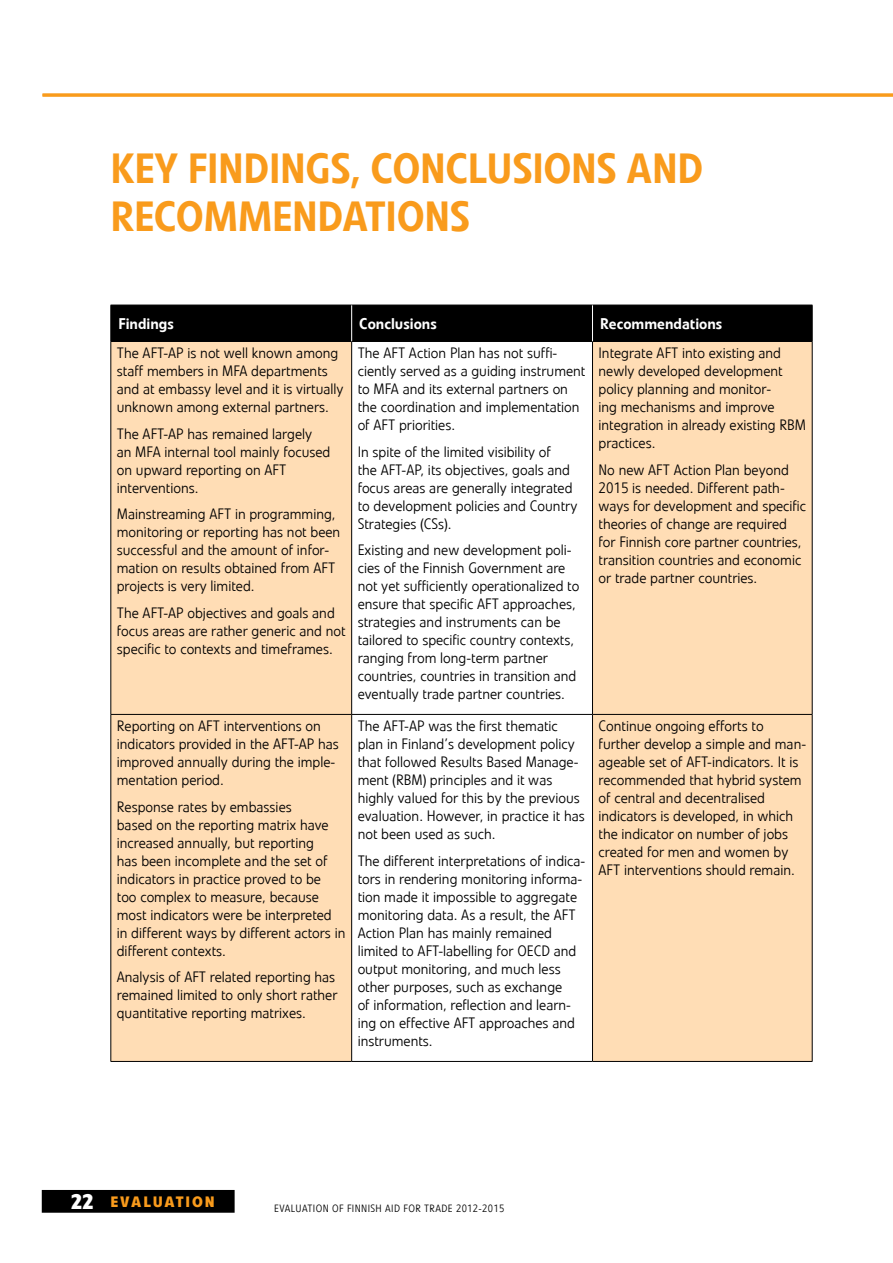
<style>
.page{position:relative;width:893px;height:1263px;background:#fff}
.page>*{position:absolute;margin:0;border:0;box-sizing:border-box;transform-origin:0 0}
._1__Otsikko__ei_nume{font:500 42px/48px "Veto Com";letter-spacing:-.01em;color:#f99b1c}
.Taulukko_10_pt_nega{font:500 15.45px "Veto Com";color:#fff}
.Taulukko_Mammy{font:300 15px/18px "Veto Com";color:#000}
.t1{font:700 15px "Veto Com";letter-spacing:.12em;color:#f99b1c;scale:1.05 1}
.t2{font:300 10.5px "Veto Com";letter-spacing:.035em;color:#000}
.s1{font-size:21px;color:#fff}
</style>
<div class="page">
<div style="left:43px;top:1191px;width:191px;height:21px;background:#000"></div>
<div style="left:42px;top:1190px;width:193px;height:23px;border:2px solid #000"></div>
<hr style="left:43px;top:94px;width:850px;height:3px;background:#f99b1c">
<div style="left:112px;top:306px;width:700px;height:35px;background:#000"></div>
<svg style="left:112px;top:342px;width:700px;height:719px;fill:#ffddb5"></svg>
<hr style="left:111px;top:305px;width:241px;height:1px;background:#000">
<hr style="left:111px;top:305px;width:1px;height:36px;background:#000">
<hr style="left:352px;top:305px;width:240px;height:1px;background:#000">
<hr style="left:592px;top:305px;width:220px;height:1px;background:#000">
<hr style="left:812px;top:305px;width:1px;height:36px;background:#000">
<hr style="left:111px;top:341px;width:241px;height:1px;background:#000">
<hr style="left:111px;top:342px;width:1px;height:372px;background:#000">
<hr style="left:352px;top:341px;width:240px;height:1px;background:#000">
<hr style="left:351px;top:342px;width:1px;height:372px;background:#000">
<hr style="left:111px;top:714px;width:241px;height:1px;background:#000">
<hr style="left:111px;top:715px;width:1px;height:346px;background:#000">
<hr style="left:352px;top:714px;width:240px;height:1px;background:#000">
<hr style="left:351px;top:715px;width:1px;height:346px;background:#000">
<hr style="left:111px;top:1061px;width:241px;height:1px;background:#000">
<hr style="left:352px;top:1061px;width:240px;height:1px;background:#000">
<hr style="left:592px;top:341px;width:220px;height:1px;background:#000">
<hr style="left:592px;top:342px;width:1px;height:372px;background:#000">
<hr style="left:812px;top:342px;width:1px;height:372px;background:#000">
<hr style="left:592px;top:714px;width:220px;height:1px;background:#000">
<hr style="left:592px;top:715px;width:1px;height:346px;background:#000">
<hr style="left:812px;top:715px;width:1px;height:346px;background:#000">
<hr style="left:592px;top:1061px;width:220px;height:1px;background:#000">
<hr style="left:351px;top:305px;width:1px;height:36px;background:#fff">
<hr style="left:592px;top:305px;width:1px;height:36px;background:#fff">
<p class="_1__Otsikko__ei_nume" style="left:111px;top:145px;width:594px">KEY FINDINGS, CONCLUSIONS AND<br>RECOMMENDATIONS</p>
<p class="Taulukko_10_pt_nega" style="left:118px;top:314px;width:57px">Findings</p>
<p class="Taulukko_10_pt_nega" style="left:359px;top:314px;width:79px">Conclusions</p>
<p class="Taulukko_10_pt_nega" style="left:600px;top:314px;width:124px">Recommendations</p>
<p class="Taulukko_Mammy" style="left:117px;top:344px;width:228px">The AFT-AP is not well known among staff members in MFA departments and at embassy level and it is virtually unknown among external partners.</p>
<p class="Taulukko_Mammy" style="left:117px;top:424px;width:215px">The AFT-AP has remained largely an MFA internal tool mainly focused on upward reporting on AFT interventions.</p>
<p class="Taulukko_Mammy" style="left:117px;top:505px;width:225px">Mainstreaming AFT in programming, monitoring or reporting has not been successful and the amount of infor&shy;mation on results obtained from AFT projects is very limited.</p>
<p class="Taulukko_Mammy" style="left:117px;top:603px;width:230px">The AFT-AP objectives and goals and focus areas are rather generic and not specific to contexts and timeframes.</p>
<p class="Taulukko_Mammy" style="left:358px;top:344px;width:229px">The AFT Action Plan has not suffi&shy;ciently served as a guiding instrument to MFA and its external partners on the coordination and implementation of AFT priorities.</p>
<p class="Taulukko_Mammy" style="left:358px;top:442px;width:221px">In spite of the limited visibility of<br>the AFT-AP, its objectives, goals and focus areas are generally integrated to development policies and Country Strategies (CSs).</p>
<p class="Taulukko_Mammy" style="left:358px;top:541px;width:223px">Existing and new development poli&shy;cies of the Finnish Government are not yet sufficiently operationalized to ensure that specific AFT approaches, strategies and instruments can be tailored to specific country contexts, ranging from long-term partner countries, countries in transition and eventually trade partner countries.</p>
<p class="Taulukko_Mammy" style="left:598px;top:344px;width:209px">Integrate AFT into existing and newly developed development policy planning and monitor-<br>ing mechanisms and improve integration in already existing RBM practices.</p>
<p class="Taulukko_Mammy" style="left:598px;top:460px;width:209px">No new AFT Action Plan beyond<br>2015 is needed. Different path&shy;ways for development and specific theories of change are required for Finnish core partner countries, transition countries and economic or trade partner countries.</p>
<p class="Taulukko_Mammy" style="left:117px;top:717px;width:223px">Reporting on AFT interventions on indicators provided in the AFT-AP has improved annually during the imple&shy;mentation period.</p>
<p class="Taulukko_Mammy" style="left:117px;top:797px;width:230px">Response rates by embassies<br>based on the reporting matrix have increased annually, but reporting<br>has been incomplete and the set of indicators in practice proved to be<br>too complex to measure, because most indicators were be interpreted in different ways by different actors in different contexts.</p>
<p class="Taulukko_Mammy" style="left:117px;top:968px;width:222px">Analysis of AFT related reporting has remained limited to only short rather quantitative reporting matrixes.</p>
<p class="Taulukko_Mammy" style="left:358px;top:717px;width:229px">The AFT-AP was the first thematic plan in Finland’s development policy that followed Results Based Manage&shy;ment (RBM) principles and it was highly valued for this by the previous evaluation. However, in practice it has not been used as such.</p>
<p class="Taulukko_Mammy" style="left:358px;top:851px;width:229px">The different interpretations of indica&shy;tors in rendering monitoring informa&shy;tion made it impossible to aggregate monitoring data. As a result, the AFT Action Plan has mainly remained limited to AFT-labelling for OECD and output monitoring, and much less other purposes, such as exchange<br>of information, reflection and learn&shy;ing on effective AFT approaches and instruments.</p>
<p class="Taulukko_Mammy" style="left:598px;top:717px;width:209px">Continue ongoing efforts to further develop a simple and man&shy;ageable set of AFT-indicators. It is recommended that hybrid system of central and decentralised indicators is developed, in which the indicator on number of jobs created for men and women by<br>AFT interventions should remain.</p>
<p class="t1" style="left:71px;top:1192px;width:139px"><span class="s1">22</span> EVALUATION</p>
<p class="t2" style="left:274px;top:1202px;width:232px">EVALUATION OF FINNISH AID FOR TRADE 2012-2015</p>
</div>
